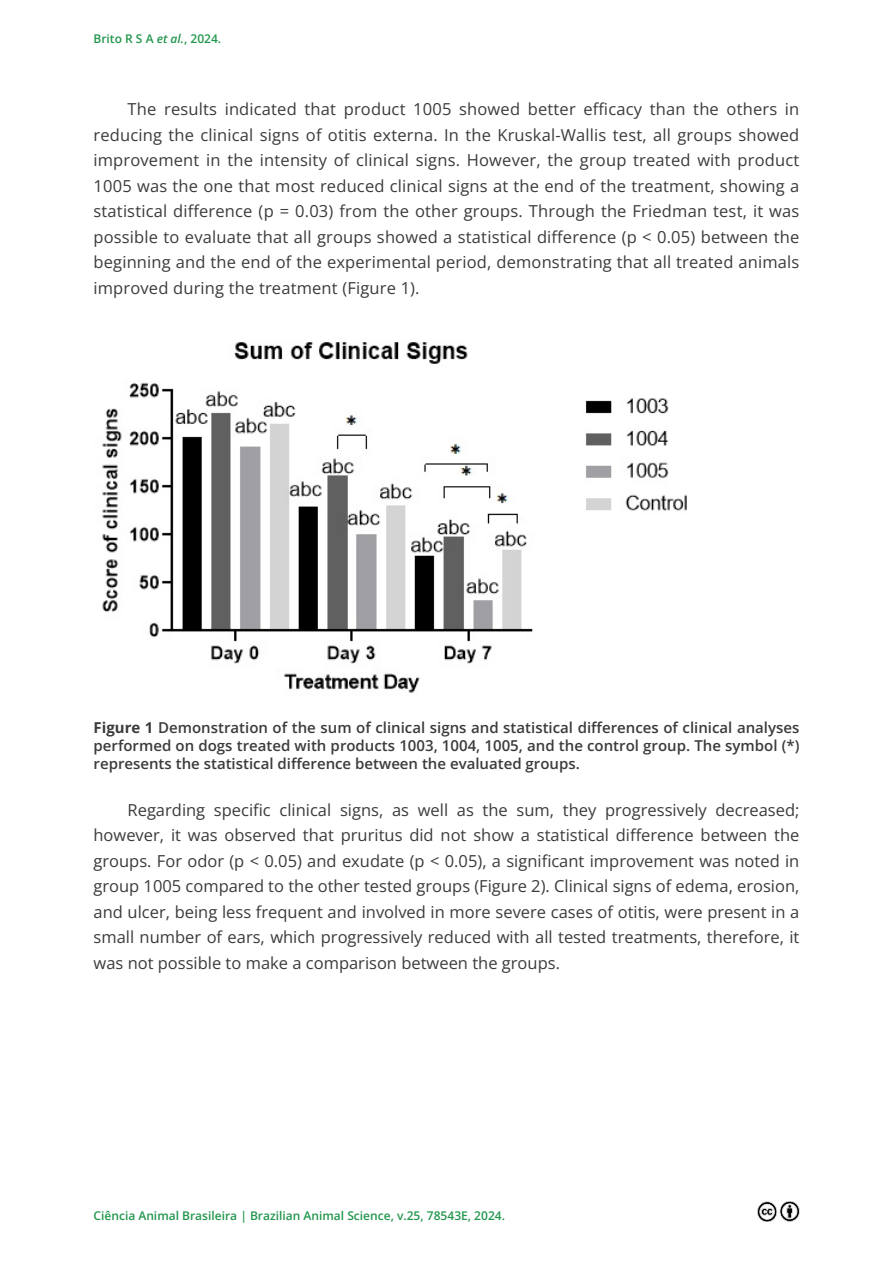
<style>
.page{position:relative;width:893px;height:1263px;background:#fff}
.page>*{position:absolute;margin:0;border:0;box-sizing:border-box;transform-origin:0 0}
.t1{font:16.5px/25.5px "Open Sans";letter-spacing:.005em;color:#3c3b3b;text-align:justify}
.t2{font:600 15px/18px "Open Sans";color:#3c3b3b;text-align:justify}
.t3{font:600 12px "Open Sans";color:#22964d}
.s1{font-style:italic}
.s2{font-weight:700}
</style>
<div class="page">
<img style="left:757px;top:1201px;width:43px;height:20px">
<img style="left:102px;top:342px;width:585px;height:351px">
<p class="t3" style="left:94px;top:30px;width:129px">Brito R S A <span class="s1">et al.</span>, 2024.</p>
<p class="t1" style="left:94px;top:96px;width:707px;text-indent:34px">The results indicated that product 1005 showed better efficacy than the others in reducing the clinical signs of otitis externa. In the Kruskal-Wallis test, all groups showed improvement in the intensity of clinical signs. However, the group treated with product 1005 was the one that most reduced clinical signs at the end of the treatment, showing a statistical difference (p = 0.03) from the other groups. Through the Friedman test, it was possible to evaluate that all groups showed a statistical difference (p &lt; 0.05) between the beginning and the end of the experimental period, demonstrating that all treated animals improved during the treatment (Figure 1).</p>
<p class="t2" style="left:94px;top:718px;width:707px"><span class="s2">Figure 1</span> Demonstration of the sum of clinical signs and statistical differences of clinical analyses performed on dogs treated with products 1003, 1004, 1005, and the control group. The symbol (*) represents the statistical difference between the evaluated groups.</p>
<p class="t1" style="left:94px;top:797px;width:707px;text-indent:34px">Regarding specific clinical signs, as well as the sum, they progressively decreased; however, it was observed that pruritus did not show a statistical difference between the groups. For odor (p &lt; 0.05) and exudate (p &lt; 0.05), a significant improvement was noted in group 1005 compared to the other tested groups (Figure 2). Clinical signs of edema, erosion, and ulcer, being less frequent and involved in more severe cases of otitis, were present in a small number of ears, which progressively reduced with all tested treatments, therefore, it was not possible to make a comparison between the groups.</p>
<p class="t3" style="left:94px;top:1208px;width:413px">Ciência Animal Brasileira | Brazilian Animal Science, v.25, 78543E, 2024.</p>
</div>
